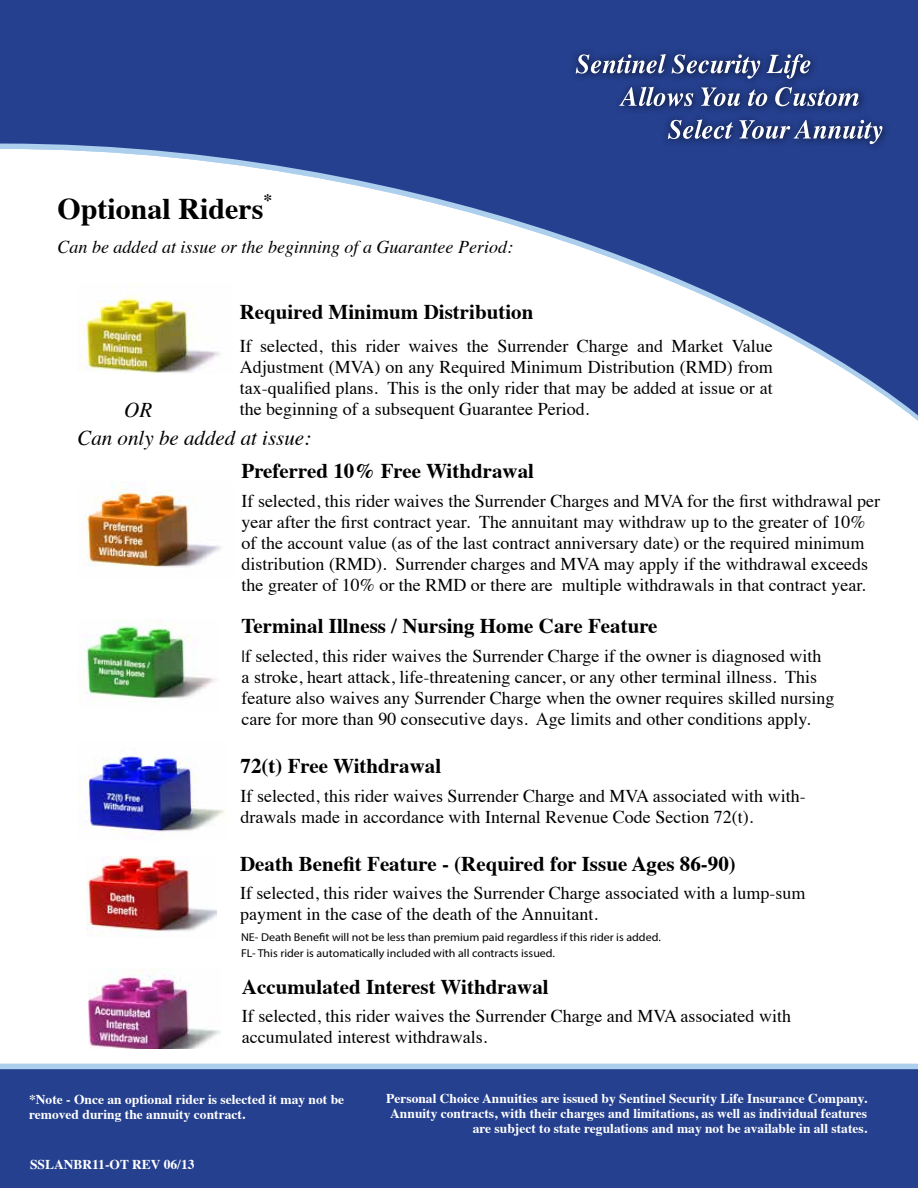
<style>
.page{position:relative;width:918px;height:1188px;background:#fff}
.page>*{position:absolute;margin:0;border:0;box-sizing:border-box;transform-origin:0 0}
.t1{font:700 30px "Times";color:#000}
.t2{font:700 21px "Times";color:#000}
.t3{font:italic 21px/27.9px "Times";color:#000}
.t4{font:18px/21px "Times";color:#000}
.t5{font:italic 18px "Times";color:#000}
.t6{font:700 13.5px/15px "Times";color:#fff;text-align:right}
.t7{font:11.4px/16.2px "Myriad Pro";color:#000;scale:1.05 1}
.s1{font-family:"Helvetica Neue";font-size:16.2px}
</style>
<div class="page">
<div style="left:0;top:1064px;width:918px;height:5px;background:#adcfee"></div>
<svg style="left:0;top:0;width:918px;height:421px;fill:#25408f"></svg>
<div style="left:0;top:1069px;width:918px;height:119px;background:#25408f"></div>
<div style="left:661px;top:113px;width:230px;height:40px;background:#25408f"></div>
<svg style="left:650px;top:119px;width:232px;height:32px"></svg>
<div style="left:613px;top:80px;width:254px;height:35px;background:#000;opacity:.75"></div>
<div style="left:569px;top:47px;width:250px;height:40px;background:#243f8e"></div>
<svg style="left:558px;top:54px;width:301px;height:59px"></svg>
<img style="left:78px;top:484px;width:143px;height:83px">
<img style="left:77px;top:284px;width:155px;height:90px">
<img style="left:78px;top:619px;width:137px;height:85px">
<img style="left:86px;top:856px;width:131px;height:76px">
<img style="left:78px;top:756px;width:148px;height:78px">
<img style="left:88px;top:974px;width:133px;height:74px">
<h1 class="t1" style="left:58px;top:180px;width:216px">Optional Riders<sup>*</sup></h1>
<p class="t5" style="left:58px;top:232px;width:457px">Can be added at issue or the beginning of a Guarantee Period:</p>
<p class="t2" style="left:240px;top:291px;width:295px">Required Minimum Distribution</p>
<p class="t4" style="left:240px;top:334px;width:535px;text-align:justify">If selected, this rider waives the Surrender Charge and Market Value Adjustment (MVA) on any Required Minimum Distribution (RMD) from tax-qualified plans. This is the only rider that may be added at issue or at the beginning of a subsequent Guarantee Period.</p>
<p class="t3" style="left:77px;top:395px;width:235px;text-indent:47px">OR<br>Can only be added at issue:</p>
<p class="t2" style="left:242px;top:451px;width:294px">Preferred 10% Free Withdrawal</p>
<p class="t4" style="left:242px;top:489px;width:640px">If selected, this rider waives the Surrender Charges and MVA for the first withdrawal per year after the first contract year. The annuitant may withdraw up to the greater of 10% of the account value (as of the last contract anniversary date) or the required minimum distribution (RMD). Surrender charges and MVA may apply if the withdrawal exceeds the greater of 10% or the RMD or there are multiple withdrawals in that contract year.</p>
<p class="t2" style="left:242px;top:606px;width:418px">Terminal Illness / Nursing Home Care Feature</p>
<p class="t4" style="left:242px;top:644px;width:595px"><span class="s1">I</span>f selected, this rider waives the Surrender Charge if the owner is diagnosed with<br>a stroke, heart attack, life-threatening cancer, or any other terminal illness. This feature also waives any Surrender Charge when the owner requires skilled nursing care for more than 90 consecutive days. Age limits and other conditions apply.</p>
<p class="t2" style="left:241px;top:746px;width:202px">72(t) Free Withdrawal</p>
<p class="t4" style="left:241px;top:784px;width:567px">If selected, this rider waives Surrender Charge and MVA associated with with&shy;drawals made in accordance with Internal Revenue Code Section 72(t).</p>
<p class="t2" style="left:240px;top:844px;width:497px">Death Benefit Feature - (Required for Issue Ages 86-90)</p>
<p class="t4" style="left:240px;top:881px;width:567px">If selected, this rider waives the Surrender Charge associated with a lump-sum payment in the case of the death of the Annuitant.</p>
<p class="t7" style="left:241px;top:928px;width:401px">NE- Death Benefit will not be less than premium paid regardless if this rider is added.<br>FL- This rider is automatically included with all contracts issued.</p>
<p class="t2" style="left:242px;top:966px;width:308px">Accumulated Interest Withdrawal</p>
<p class="t4" style="left:242px;top:1004px;width:551px">If selected, this rider waives the Surrender Charge and MVA associated with accumulated interest withdrawals.</p>
<p class="t6" style="left:29px;top:1090px;width:317px;text-align:left">*Note - Once an optional rider is selected it may not be removed during the annuity contract.</p>
<p class="t6" style="left:30px;top:1156px;width:166px">SSLANBR11-OT REV 06/13</p>
<p class="t6" style="left:386px;top:1089px;width:482px">Personal Choice Annuities are issued by Sentinel Security Life Insurance Company.<br>Annuity contracts, with their charges and limitations, as well as individual features are subject to state regulations and may not be available in all states.</p>
</div>
